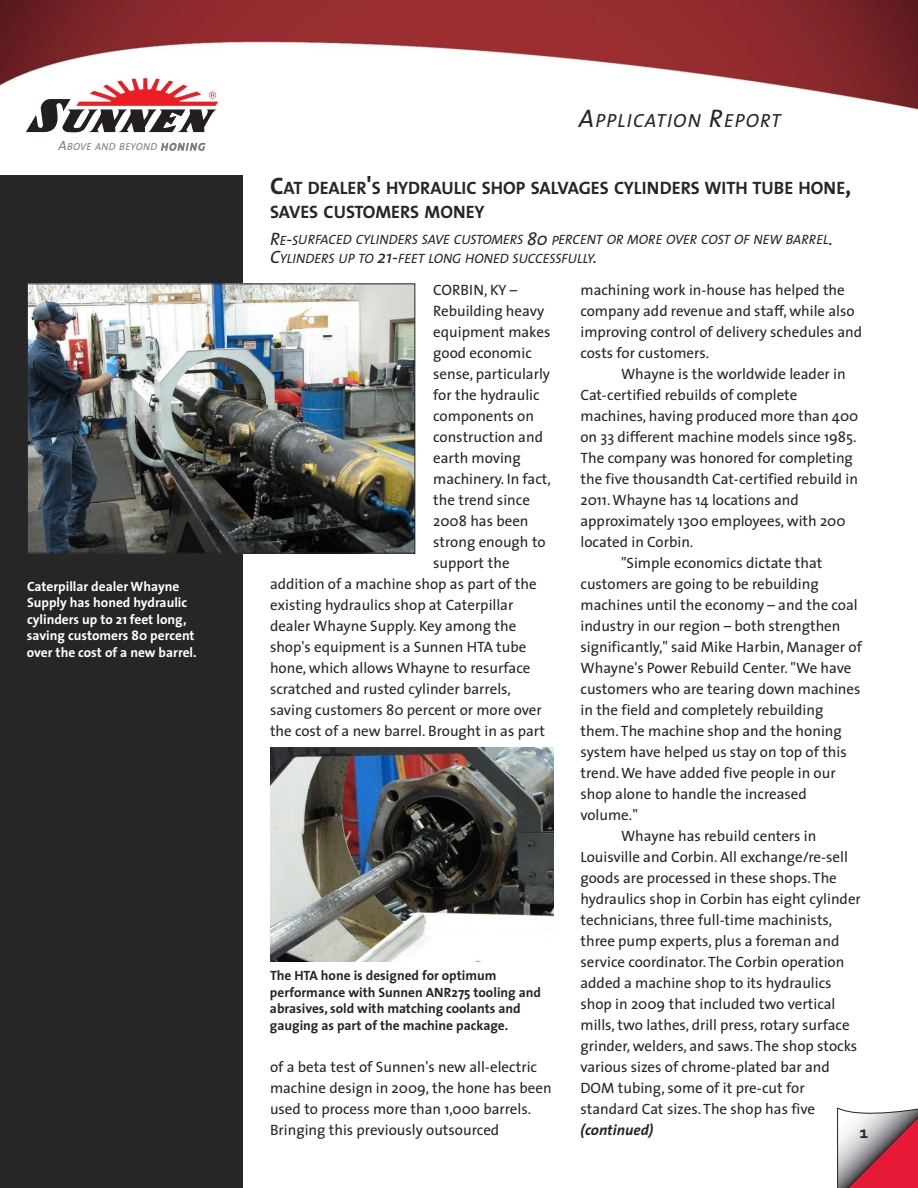
<style>
.page{position:relative;width:918px;height:1188px;background:#fff}
.page>*{position:absolute;margin:0;border:0;box-sizing:border-box;transform-origin:0 0}
.t1{font:italic 19.2px "The Mix Caps";letter-spacing:.065em;color:#272627}
.t2{font:700 18px/24px "The Sans";color:#272627}
.t3{font:700 18px "Corbel";color:#272627}
.t4{font:15px/21px "The Sans";color:#272627}
.t5{font:italic 700 15px "The Sans";color:#272627}
.t6{font:700 13.5px/16.5px "The Sans";color:#272627}
.t7{font:700 13.5px/16.5px "The Sans";color:#fff}
.t8{font:italic 13.5px/18px "The Sans";color:#272627}
.t9{font:italic 10.2px "The Mix Caps";letter-spacing:.04em;color:#7d7d7d}
.s1{font-size:13.5px}
.s2{font-size:25.5px}
.s3{font-size:24px}
.s4{font-size:18px}
</style>
<div class="page">
<div style="left:0;top:176px;width:243px;height:1012px;background:#272627"></div>
<img style="left:0;top:0;width:918px;height:133px">
<svg style="left:838px;top:1108px;width:80px;height:80px;background:#c37682"></svg>
<hr style="left:837px;top:1108px;width:1px;height:80px;background:#231f20">
<img style="left:29px;top:286px;width:384px;height:266px">
<div style="left:27px;top:284px;width:388px;height:270px;border:1px solid #272627"></div>
<img style="left:270px;top:748px;width:284px;height:214px">
<svg style="left:26px;top:78px;width:192px;height:54px"></svg>
<p class="t9" style="left:59px;top:143px;width:148px"><span class="s1">A</span>BOVE AND BEYOND HONING</p>
<p class="t7" style="left:27px;top:579px;width:171px">Caterpillar dealer Whayne<br>Supply has honed hydraulic cylinders up to 21 feet long, saving customers 80 percent over the cost of a new barrel.</p>
<p class="t1" style="left:579px;top:114px;width:204px"><span class="s2">A</span>PPLICATION <span class="s2">R</span>EPORT</p>
<p class="t2" style="left:270px;top:177px;width:583px"><span class="s3">C</span>AT DEALER<span class="s3">'</span>S HYDRAULIC SHOP SALVAGES CYLINDERS WITH TUBE HONE<span class="s3">,<br></span>SAVES CUSTOMERS MONEY</p>
<p class="t8" style="left:270px;top:232px;width:564px"><span class="s4">R</span>E<span class="s4">-</span>SURFACED CYLINDERS SAVE CUSTOMERS <span class="s4">80</span> PERCENT OR MORE OVER COST OF NEW BARREL<span class="s4">.<br>C</span>YLINDERS UP TO <span class="s4">21-</span>FEET LONG HONED SUCCESSFULLY<span class="s4">.</span></p>
<p class="t4" style="left:433px;top:281px;width:86px">CORBIN, KY –</p>
<p class="t4" style="left:433px;top:302px;width:113px">Rebuilding heavy</p>
<p class="t4" style="left:433px;top:323px;width:119px">equipment makes</p>
<p class="t4" style="left:433px;top:344px;width:100px">good economic</p>
<p class="t4" style="left:433px;top:365px;width:118px">sense, particularly</p>
<p class="t4" style="left:433px;top:386px;width:108px">for the hydraulic</p>
<p class="t4" style="left:433px;top:407px;width:102px">components on</p>
<p class="t4" style="left:433px;top:428px;width:111px">construction and</p>
<p class="t4" style="left:433px;top:449px;width:89px">earth moving</p>
<p class="t4" style="left:433px;top:470px;width:119px">machinery. In fact,</p>
<p class="t4" style="left:433px;top:491px;width:98px">the trend since</p>
<p class="t4" style="left:433px;top:512px;width:97px">2008 has been</p>
<p class="t4" style="left:433px;top:533px;width:114px">strong enough to</p>
<p class="t4" style="left:433px;top:554px;width:78px">support the</p>
<p class="t4" style="left:270px;top:575px;width:268px">addition of a machine shop as part of the</p>
<p class="t4" style="left:270px;top:596px;width:245px">existing hydraulics shop at Caterpillar</p>
<p class="t4" style="left:270px;top:617px;width:248px">dealer Whayne Supply. Key among the</p>
<p class="t4" style="left:270px;top:638px;width:258px">shop's equipment is a Sunnen HTA tube</p>
<p class="t4" style="left:270px;top:659px;width:262px">hone, which allows Whayne to resurface</p>
<p class="t4" style="left:270px;top:680px;width:242px">scratched and rusted cylinder barrels,</p>
<p class="t4" style="left:270px;top:701px;width:273px">saving customers 80 percent or more over</p>
<p class="t4" style="left:270px;top:722px;width:276px">the cost of a new barrel. Brought in as part</p>
<p class="t6" style="left:270px;top:969px;width:273px">The HTA hone is designed for optimum performance with Sunnen ANR275 tooling and abrasives, sold with matching coolants and gauging as part of the machine package.</p>
<p class="t4" style="left:270px;top:1058px;width:283px">of a beta test of Sunnen's new all-electric machine design in 2009, the hone has been used to process more than 1,000 barrels.<br>Bringing this previously outsourced</p>
<p class="t4" style="left:581px;top:281px;width:283px">machining work in-house has helped the company add revenue and staff, while also improving control of delivery schedules and costs for customers.</p>
<p class="t4" style="left:621px;top:365px;width:226px">Whayne is the worldwide leader in</p>
<p class="t4" style="left:581px;top:386px;width:219px">Cat-certified rebuilds of complete</p>
<p class="t4" style="left:581px;top:407px;width:280px">machines, having produced more than 400</p>
<p class="t4" style="left:581px;top:428px;width:278px">on 33 different machine models since 1985.</p>
<p class="t4" style="left:581px;top:449px;width:274px">The company was honored for completing</p>
<p class="t4" style="left:581px;top:470px;width:279px">the five thousandth Cat-certified rebuild in</p>
<p class="t4" style="left:581px;top:491px;width:220px">2011.Whayne has 14 locations and</p>
<p class="t4" style="left:581px;top:512px;width:267px">approximately 1300 employees, with 200</p>
<p class="t4" style="left:581px;top:533px;width:114px">located in Corbin.</p>
<p class="t4" style="left:621px;top:554px;width:203px">"Simple economics dictate that</p>
<p class="t4" style="left:581px;top:575px;width:240px">customers are going to be rebuilding</p>
<p class="t4" style="left:581px;top:596px;width:279px">machines until the economy – and the coal</p>
<p class="t4" style="left:581px;top:617px;width:262px">industry in our region – both strengthen</p>
<p class="t4" style="left:581px;top:638px;width:283px">significantly," said Mike Harbin, Manager of</p>
<p class="t4" style="left:581px;top:659px;width:272px">Whayne's Power Rebuild Center. "We have</p>
<p class="t4" style="left:581px;top:680px;width:281px">customers who are tearing down machines</p>
<p class="t4" style="left:581px;top:701px;width:244px">in the field and completely rebuilding</p>
<p class="t4" style="left:581px;top:722px;width:263px">them. The machine shop and the honing</p>
<p class="t4" style="left:581px;top:743px;width:268px">system have helped us stay on top of this</p>
<p class="t4" style="left:581px;top:764px;width:257px">trend.We have added five people in our</p>
<p class="t4" style="left:581px;top:785px;width:228px">shop alone to handle the increased</p>
<p class="t4" style="left:581px;top:806px;width:59px">volume."</p>
<p class="t4" style="left:621px;top:827px;width:197px">Whayne has rebuild centers in</p>
<p class="t4" style="left:581px;top:848px;width:269px">Louisville and Corbin. All exchange/re-sell</p>
<p class="t4" style="left:581px;top:869px;width:258px">goods are processed in these shops. The</p>
<p class="t4" style="left:581px;top:890px;width:282px">hydraulics shop in Corbin has eight cylinder</p>
<p class="t4" style="left:581px;top:911px;width:253px">technicians, three full-time machinists,</p>
<p class="t4" style="left:581px;top:932px;width:260px">three pump experts, plus a foreman and</p>
<p class="t4" style="left:581px;top:953px;width:265px">service coordinator. The Corbin operation</p>
<p class="t4" style="left:581px;top:974px;width:253px">added a machine shop to its hydraulics</p>
<p class="t4" style="left:581px;top:995px;width:257px">shop in 2009 that included two vertical</p>
<p class="t4" style="left:581px;top:1016px;width:271px">mills, two lathes, drill press, rotary surface</p>
<p class="t4" style="left:581px;top:1037px;width:278px">grinder, welders, and saws. The shop stocks</p>
<p class="t4" style="left:581px;top:1058px;width:251px">various sizes of chrome-plated bar and</p>
<p class="t4" style="left:581px;top:1079px;width:226px">DOM tubing, some of it pre-cut for</p>
<p class="t4" style="left:581px;top:1100px;width:236px">standard Cat sizes. The shop has five</p>
<p class="t5" style="left:581px;top:1124px;width:74px">(continued)</p>
<p class="t3" style="left:860px;top:1122px;width:10px">1</p>
</div>
